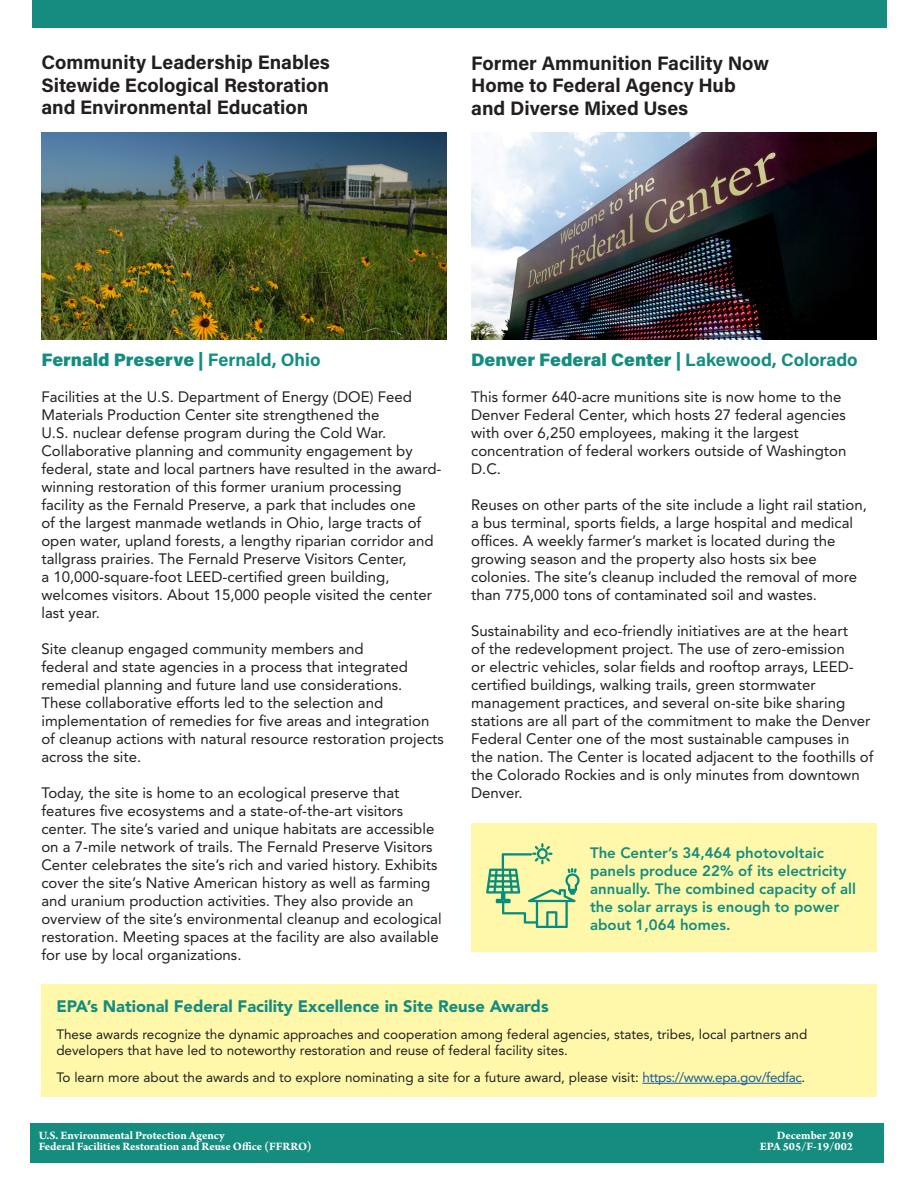
<style>
.page{position:relative;width:918px;height:1188px;background:#fff}
.page>*{position:absolute;margin:0;border:0;box-sizing:border-box;transform-origin:0 0}
.t1{font:700 19.5px "Acumin Pro";color:#231f20}
.t2{font:900 18px "Acumin Pro";color:#148d7f}
.t3{font:900 16.5px "Avenir LT Std";color:#148d7f}
.t4{font:15px/18px "Avenir LT Std";color:#231f20}
.t5{font:800 15px/18px "Avenir LT Std";color:#148d7f}
.t6{font:13.5px/16.2px "Avenir LT Std";color:#231f20}
.t7{font:700 12px "Arno Pro";letter-spacing:-.005em;color:#fff}
.s1{font-weight:700}
.s2{color:#175d9e}
</style>
<div class="page">
<div style="left:31px;top:1123px;width:853px;height:40px;background:#148d7f"></div>
<img style="left:41px;top:133px;width:406px;height:206px">
<img style="left:471px;top:133px;width:406px;height:206px">
<div style="left:41px;top:984px;width:836px;height:113px;background:#fff8aa"></div>
<hr style="left:642px;top:1083px;width:160px;height:1px;background:#175d9e">
<div style="left:32px;top:0;width:855px;height:28px;background:#148d7f"></div>
<div style="left:471px;top:824px;width:406px;height:128px;background:#fff8aa"></div>
<svg style="left:486px;top:843px;width:94px;height:85px"></svg>
<p class="t1" style="left:41px;top:49px;width:290px">Community Leadership Enables</p>
<p class="t1" style="left:41px;top:71px;width:289px">Sitewide Ecological Restoration</p>
<p class="t1" style="left:41px;top:94px;width:268px">and Environmental Education</p>
<p class="t1" style="left:471px;top:49px;width:299px">Former Ammunition Facility Now</p>
<p class="t1" style="left:471px;top:72px;width:266px">Home to Federal Agency Hub</p>
<p class="t1" style="left:471px;top:94px;width:219px">and Diverse Mixed Uses</p>
<p class="t2" style="left:41px;top:347px;width:281px">Fernald Preserve | <span class="s1">Fernald, Ohio</span></p>
<p class="t4" style="left:41px;top:388px;width:402px">Facilities at the U.S. Department of Energy (DOE) Feed Materials Production Center site strengthened the<br>U.S. nuclear defense program during the Cold War.<br>Collaborative planning and community engagement by federal, state and local partners have resulted in the award&shy;winning restoration of this former uranium processing facility as the Fernald Preserve, a park that includes one<br>of the largest manmade wetlands in Ohio, large tracts of open water, upland forests, a lengthy riparian corridor and tallgrass prairies. The Fernald Preserve Visitors Center,<br>a 10,000-square-foot LEED-certified green building, welcomes visitors. About 15,000 people visited the center last year.</p>
<p class="t4" style="left:41px;top:640px;width:404px">Site cleanup engaged community members and<br>federal and state agencies in a process that integrated remedial planning and future land use considerations.<br>These collaborative efforts led to the selection and implementation of remedies for five areas and integration of cleanup actions with natural resource restoration projects across the site.</p>
<p class="t4" style="left:41px;top:784px;width:402px">Today, the site is home to an ecological preserve that features five ecosystems and a state-of-the-art visitors center. The site’s varied and unique habitats are accessible on a 7-mile network of trails. The Fernald Preserve Visitors Center celebrates the site’s rich and varied history. Exhibits cover the site’s Native American history as well as farming and uranium production activities. They also provide an overview of the site’s environmental cleanup and ecological restoration. Meeting spaces at the facility are also available for use by local organizations.</p>
<p class="t3" style="left:56px;top:997px;width:494px">EPA’s National Federal Facility Excellence in Site Reuse Awards</p>
<p class="t6" style="left:56px;top:1026px;width:752px">These awards recognize the dynamic approaches and cooperation among federal agencies, states, tribes, local partners and developers that have led to noteworthy restoration and reuse of federal facility sites.</p>
<p class="t6" style="left:56px;top:1069px;width:751px">To learn more about the awards and to explore nominating a site for a future award, please visit: <span class="s2">https://www.epa.gov/fedfac</span>.</p>
<p class="t2" style="left:471px;top:347px;width:388px">Denver Federal Center | <span class="s1">Lakewood, Colorado</span></p>
<p class="t4" style="left:471px;top:388px;width:377px">This former 640-acre munitions site is now home to the Denver Federal Center, which hosts 27 federal agencies with over 6,250 employees, making it the largest concentration of federal workers outside of Washington D.C.</p>
<p class="t4" style="left:471px;top:496px;width:397px">Reuses on other parts of the site include a light rail station, a bus terminal, sports fields, a large hospital and medical offices. A weekly farmer’s market is located during the growing season and the property also hosts six bee colonies. The site’s cleanup included the removal of more than 775,000 tons of contaminated soil and wastes.</p>
<p class="t4" style="left:471px;top:622px;width:404px">Sustainability and eco-friendly initiatives are at the heart<br>of the redevelopment project. The use of zero-emission<br>or electric vehicles, solar fields and rooftop arrays, LEED&shy;certified buildings, walking trails, green stormwater management practices, and several on-site bike sharing stations are all part of the commitment to make the Denver Federal Center one of the most sustainable campuses in the nation. The Center is located adjacent to the foothills of the Colorado Rockies and is only minutes from downtown Denver.</p>
<p class="t5" style="left:590px;top:843px;width:267px">The Center’s 34,464 photovoltaic panels produce 22% of its electricity annually. The combined capacity of all the solar arrays is enough to power about 1,064 homes.</p>
<p class="t7" style="left:39px;top:1129px;width:187px">U.S. Environmental Protection Agency</p>
<p class="t7" style="left:777px;top:1129px;width:78px">December 2019</p>
<p class="t7" style="left:39px;top:1139px;width:274px">Federal Facilities Restoration and Reuse Office (FFRRO)</p>
<p class="t7" style="left:760px;top:1139px;width:95px">EPA 505/F-19/002</p>
</div>
